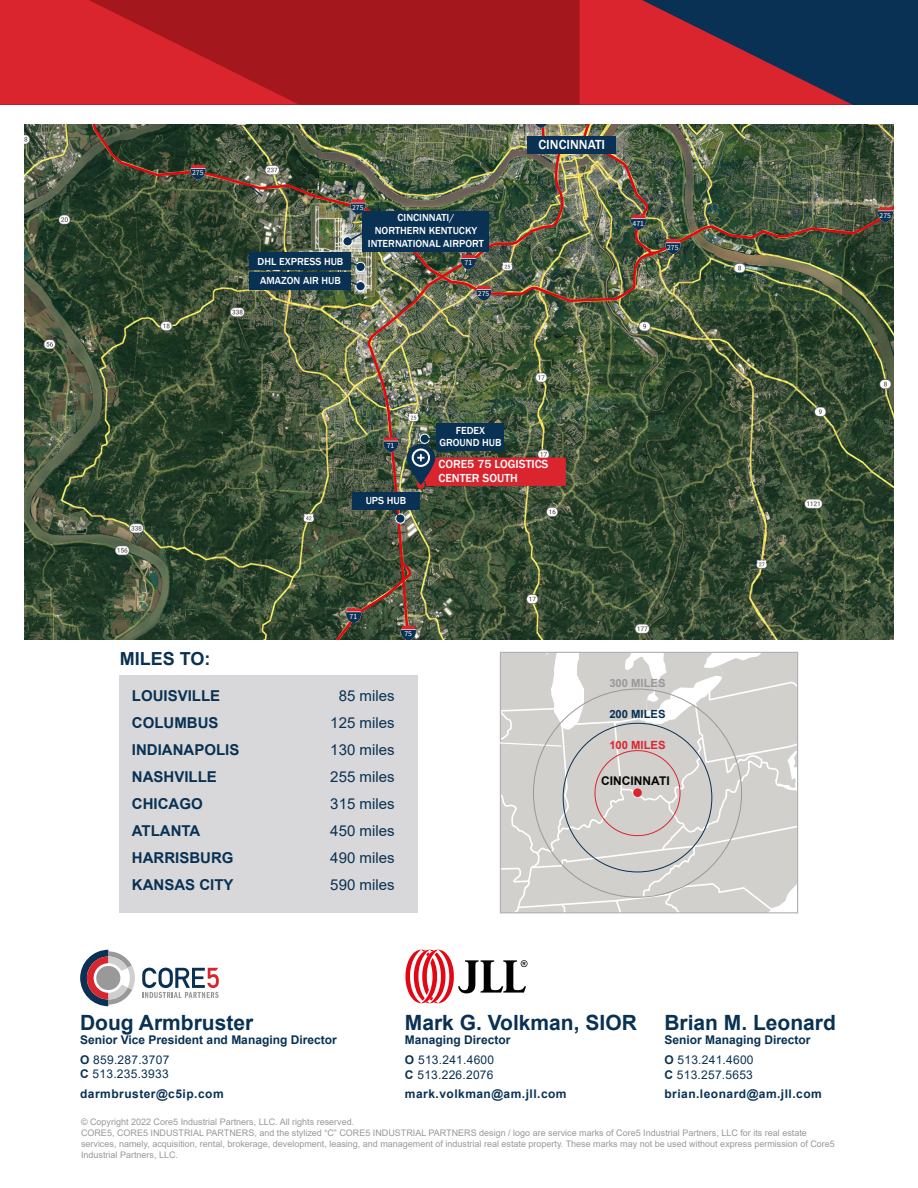
<style>
.page{position:relative;width:918px;height:1188px;background:#fff}
.page>*{position:absolute;margin:0;border:0;box-sizing:border-box;transform-origin:0 0}
.t1{font:700 21px "Arial";color:#093153}
.t2{font:700 18px "Arial";color:#093153}
.t3{font:700 15px "Arial";color:#093153}
.t4{font:15px "Arial";color:#093153}
.t5{font:500 13.5px "Franklin Gothic";color:#fff}
.t6{font:12px/14.4px "Arial";letter-spacing:.02em;color:#093153}
.t7{font:700 12px "Arial";color:#093153}
.t8{font:700 12px "Arial";letter-spacing:.04em;color:#093153}
.t9{font:500 12px "Franklin Gothic";color:#fff}
.t10{font:700 12px "Arial";color:#040503}
.t11{font:700 11.25px "Arial";color:#da252e}
.t12{font:700 11.25px "Arial";color:#093153}
.t13{font:700 11.25px "Arial";color:#9a9899}
.t14{font:500 10.5px/12.6px "Franklin Gothic";color:#fff;text-align:center}
.t15{font:9px/10.8px "Arial";color:#9a9899}
.t16{font:7.65px "Source Sans Pro";color:#fff}
.s1{font-weight:700}
</style>
<div class="page">
<img style="left:25px;top:124px;width:868px;height:515px">
<img style="left:90px;top:124px;width:803px;height:180px">
<img style="left:364px;top:124px;width:201px;height:515px">
<svg style="left:665px;top:238px;width:16px;height:16px"></svg>
<svg style="left:878px;top:207px;width:15px;height:15px"></svg>
<svg style="left:476px;top:285px;width:15px;height:16px"></svg>
<svg style="left:350px;top:199px;width:16px;height:15px"></svg>
<svg style="left:191px;top:164px;width:15px;height:16px"></svg>
<svg style="left:533px;top:124px;width:16px;height:4px"></svg>
<svg style="left:383px;top:437px;width:15px;height:15px"></svg>
<svg style="left:461px;top:254px;width:15px;height:16px"></svg>
<img style="left:583px;top:124px;width:72px;height:133px">
<img style="left:323px;top:561px;width:93px;height:78px">
<div style="left:0;top:0;width:918px;height:105px;background:#093153"></div>
<svg style="left:0;top:0;width:853px;height:105px;fill:#da252e"></svg>
<svg style="left:89px;top:0;width:491px;height:105px;background:#af1a1f"></svg>
<svg style="left:142px;top:968px;width:77px;height:30px"></svg>
<svg style="left:80px;top:950px;width:55px;height:56px"></svg>
<svg style="left:405px;top:950px;width:123px;height:53px"></svg>
<div style="left:417px;top:481px;width:8px;height:8px;background:#da252e;border-radius:50%"></div>
<svg style="left:407px;top:444px;width:28px;height:41px"></svg>
<svg style="left:412px;top:449px;width:154px;height:37px;background:#ab353a"></svg>
<div style="left:528px;top:137px;width:88px;height:17px;background:#093153"></div>
<div style="left:343px;top:237px;width:9px;height:9px;background:#093153;border-radius:50%"></div>
<div style="left:343px;top:236px;width:10px;height:10px;border:1px solid #fff;border-radius:50%"></div>
<svg style="left:346px;top:228px;width:17px;height:15px"></svg>
<div style="left:363px;top:211px;width:126px;height:40px;background:#093153"></div>
<svg style="left:356px;top:282px;width:9px;height:9px"></svg>
<div style="left:355px;top:281px;width:11px;height:10px;border:1px solid #fff;border-radius:50%"></div>
<svg style="left:351px;top:275px;width:11px;height:13px"></svg>
<div style="left:250px;top:272px;width:101px;height:17px;background:#093153"></div>
<div style="left:356px;top:262px;width:9px;height:9px;background:#093153;border-radius:50%"></div>
<div style="left:355px;top:262px;width:11px;height:10px;border:1px solid #fff;border-radius:50%"></div>
<svg style="left:351px;top:256px;width:11px;height:12px"></svg>
<div style="left:250px;top:253px;width:101px;height:17px;background:#093153"></div>
<div style="left:396px;top:514px;width:9px;height:9px;background:#093153;border-radius:50%"></div>
<div style="left:395px;top:514px;width:10px;height:10px;border:1px solid #fff;border-radius:50%"></div>
<svg style="left:384px;top:509px;width:17px;height:10px"></svg>
<div style="left:352px;top:492px;width:68px;height:17px;background:#093153"></div>
<div style="left:420px;top:434px;width:9px;height:9px;background:#093153;border-radius:50%"></div>
<div style="left:420px;top:434px;width:10px;height:10px;border:1px solid #fff;border-radius:50%"></div>
<svg style="left:428px;top:438px;width:9px;height:2px"></svg>
<div style="left:437px;top:423px;width:67px;height:27px;background:#093153"></div>
<svg style="left:248px;top:184px;width:16px;height:14px"></svg>
<div style="left:120px;top:676px;width:298px;height:237px;background:#d8d8da"></div>
<svg style="left:499px;top:652px;width:299px;height:261px;background:#d4d2d0"></svg>
<div style="left:633px;top:788px;width:9px;height:9px;background:#da252e;border-radius:50%"></div>
<p class="t16" style="left:192px;top:168px;width:13px">275</p>
<p class="t14" style="left:258px;top:255px;width:87px">DHL EXPRESS HUB</p>
<p class="t14" style="left:260px;top:275px;width:82px">AMAZON AIR HUB</p>
<p class="t16" style="left:352px;top:203px;width:13px">275</p>
<p class="t14" style="left:398px;top:212px;width:58px">CINCINNATI/</p>
<p class="t14" style="left:368px;top:224px;width:118px">NORTHERN KENTUCKY<br>INTERNATIONAL AIRPORT</p>
<p class="t16" style="left:465px;top:258px;width:9px">71</p>
<p class="t16" style="left:478px;top:289px;width:13px">275</p>
<p class="t5" style="left:539px;top:137px;width:68px">CINCINNATI</p>
<p class="t16" style="left:633px;top:218px;width:13px">471</p>
<p class="t16" style="left:667px;top:242px;width:13px">275</p>
<p class="t16" style="left:880px;top:210px;width:13px">275</p>
<p class="t16" style="left:387px;top:441px;width:9px">71</p>
<p class="t14" style="left:366px;top:495px;width:42px">UPS HUB</p>
<p class="t14" style="left:439px;top:424px;width:64px">FEDEX<br>GROUND HUB</p>
<p class="t9" style="left:438px;top:457px;width:111px">CORE5 75 LOGISTICS</p>
<p class="t9" style="left:438px;top:471px;width:81px">CENTER SOUTH</p>
<p class="t2" style="left:120px;top:646px;width:92px">MILES TO:</p>
<p class="t16" style="left:350px;top:611px;width:9px">71</p>
<p class="t3" style="left:132px;top:685px;width:90px">LOUISVILLE</p>
<p class="t4" style="left:339px;top:685px;width:57px">85 miles</p>
<p class="t3" style="left:132px;top:712px;width:88px">COLUMBUS</p>
<p class="t4" style="left:330px;top:712px;width:66px">125 miles</p>
<p class="t3" style="left:132px;top:739px;width:109px">INDIANAPOLIS</p>
<p class="t4" style="left:330px;top:739px;width:66px">130 miles</p>
<p class="t3" style="left:132px;top:766px;width:87px">NASHVILLE</p>
<p class="t4" style="left:330px;top:766px;width:66px">255 miles</p>
<p class="t3" style="left:132px;top:793px;width:72px">CHICAGO</p>
<p class="t4" style="left:330px;top:793px;width:66px">315 miles</p>
<p class="t3" style="left:132px;top:820px;width:70px">ATLANTA</p>
<p class="t4" style="left:330px;top:820px;width:66px">450 miles</p>
<p class="t3" style="left:132px;top:847px;width:103px">HARRISBURG</p>
<p class="t4" style="left:330px;top:847px;width:66px">490 miles</p>
<p class="t3" style="left:132px;top:874px;width:103px">KANSAS CITY</p>
<p class="t4" style="left:330px;top:875px;width:66px">590 miles</p>
<p class="t16" style="left:404px;top:629px;width:9px">75</p>
<p class="t13" style="left:609px;top:675px;width:58px">300 MILES</p>
<p class="t12" style="left:609px;top:706px;width:58px">200 MILES</p>
<p class="t11" style="left:609px;top:737px;width:58px">100 MILES</p>
<p class="t10" style="left:601px;top:772px;width:70px">CINCINNATI</p>
<p class="t1" style="left:80px;top:1007px;width:175px">Doug Armbruster</p>
<p class="t7" style="left:80px;top:1031px;width:258px">Senior Vice President and Managing Director</p>
<p class="t6" style="left:80px;top:1052px;width:91px"><span class="s1">O</span> 859.287.3707<br><span class="s1">C</span> 513.235.3933</p>
<p class="t8" style="left:80px;top:1085px;width:145px">darmbruster@c5ip.com</p>
<p class="t15" style="left:81px;top:1117px;width:275px">© Copyright 2022 Core5 Industrial Partners, LLC. All rights reserved.</p>
<p class="t15" style="left:81px;top:1127px;width:755px">CORE5, CORE5 INDUSTRIAL PARTNERS, and the stylized “C” CORE5 INDUSTRIAL PARTNERS design / logo are service marks of Core5 Industrial Partners, LLC for its real estate services, namely, acquisition, rental, brokerage, development, leasing, and management of industrial real estate property. These marks may not be used without express permission of Core5<br>Industrial Partners, LLC.</p>
<p class="t1" style="left:405px;top:1008px;width:233px">Mark G. Volkman, SIOR</p>
<p class="t7" style="left:405px;top:1032px;width:107px">Managing Director</p>
<p class="t6" style="left:405px;top:1053px;width:91px"><span class="s1">O</span> 513.241.4600<br><span class="s1">C</span> 513.226.2076</p>
<p class="t8" style="left:405px;top:1086px;width:163px">mark.volkman@am.jll.com</p>
<p class="t1" style="left:664px;top:1008px;width:173px">Brian M. Leonard</p>
<p class="t7" style="left:664px;top:1032px;width:148px">Senior Managing Director</p>
<p class="t6" style="left:664px;top:1053px;width:91px"><span class="s1">O</span> 513.241.4600<br><span class="s1">C</span> 513.257.5653</p>
<p class="t8" style="left:664px;top:1086px;width:159px">brian.leonard@am.jll.com</p>
</div>
